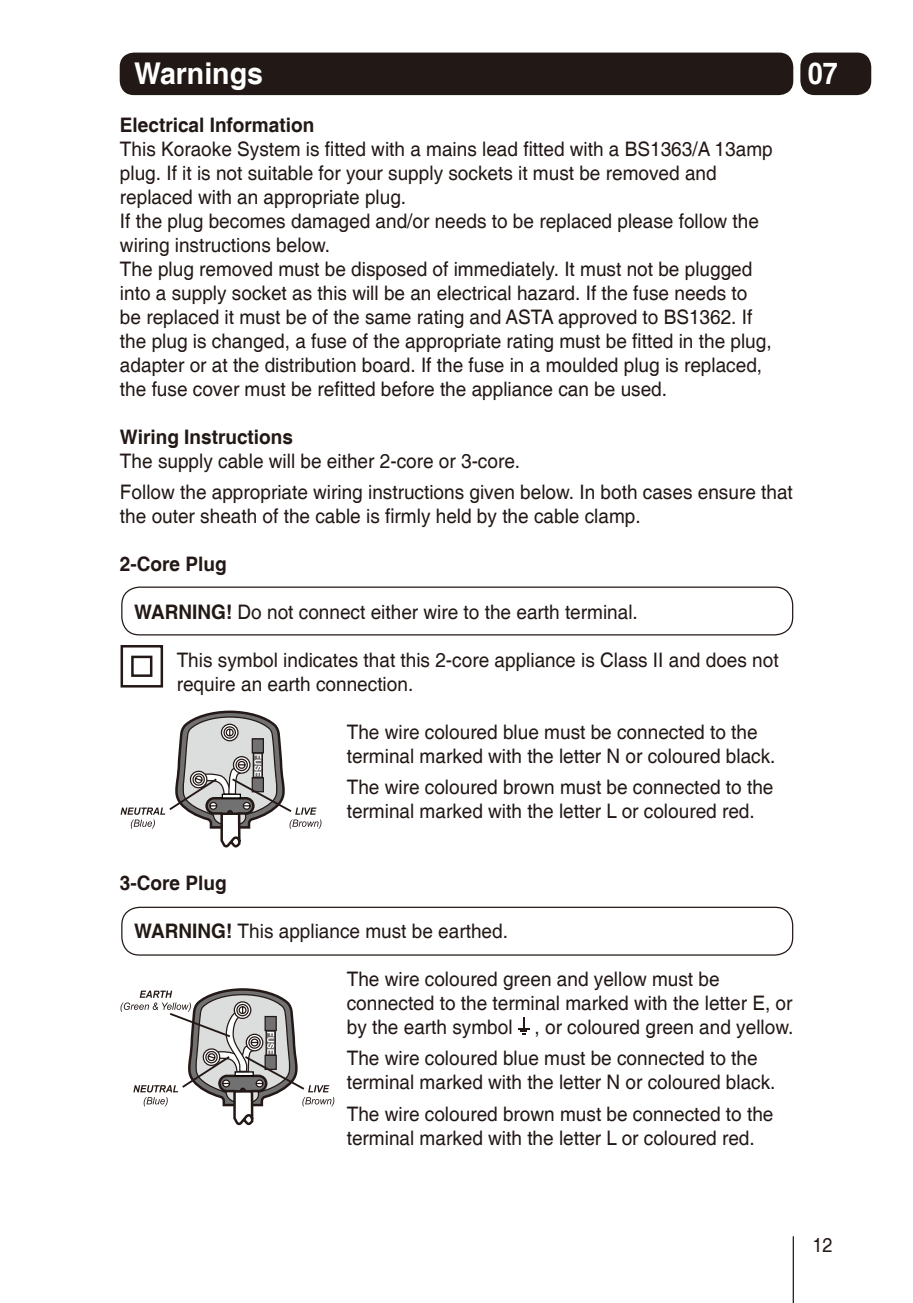
<style>
.page{position:relative;width:913px;height:1303px;background:#fff}
.page>*{position:absolute;margin:0;border:0;box-sizing:border-box;transform-origin:0 0}
.t1{font:700 30px "Helvetica";color:#fff;scale:.95 1}
.t2{font:700 30px "Helvetica";color:#fff;scale:.9 1}
.t3{font:20px/24px "Helvetica";color:#221815;scale:.95 1}
.t4{font:700 20px "Helvetica";color:#221815;scale:.95 1}
.t5{font:20px "Helvetica";color:#221815;scale:.9 1}
.s1{font-weight:700}
</style>
<div class="page">
<div style="left:120px;top:53px;width:673px;height:42px;background:#221815;border-radius:14px"></div>
<div style="left:800px;top:53px;width:71px;height:42px;background:#221815;border-radius:14px"></div>
<hr style="left:793px;top:1236px;width:1px;height:67px;background:#221815">
<svg style="left:518px;top:1017px;width:11px;height:17px"></svg>
<div style="left:121px;top:586px;width:672px;height:49px;border:1px solid #221815;border-radius:18px"></div>
<div style="left:121px;top:645px;width:42px;height:42px;border:2px solid #221815"></div>
<div style="left:131px;top:655px;width:21px;height:22px;border:2px solid #221815"></div>
<div style="left:121px;top:906px;width:672px;height:49px;border:1px solid #221815;border-radius:18px"></div>
<svg style="left:121px;top:988px;width:213px;height:137px"></svg>
<svg style="left:121px;top:710px;width:200px;height:137px"></svg>
<h1 class="t1" style="left:134px;top:55px;width:137px">Warnings</h1>
<p class="t4" style="left:120px;top:113px;width:206px">Electrical Information</p>
<p class="t3" style="left:120px;top:138px;width:689px">This Koraoke System is fitted with a mains lead fitted with a BS1363/A 13amp plug. If it is not suitable for your supply sockets it must be removed and replaced with an appropriate plug.<br>If the plug becomes damaged and/or needs to be replaced please follow the wiring instructions below.<br>The plug removed must be disposed of immediately. It must not be plugged into a supply socket as this will be an electrical hazard. If the fuse needs to be replaced it must be of the same rating and ASTA approved to BS1362. If the plug is changed, a fuse of the appropriate rating must be fitted in the plug, adapter or at the distribution board. If the fuse in a moulded plug is replaced, the fuse cover must be refitted before the appliance can be used.</p>
<p class="t4" style="left:120px;top:425px;width:184px">Wiring Instructions</p>
<p class="t3" style="left:120px;top:446px;width:710px;line-height:31px">The supply cable will be either 2-core or 3-core.<br>Follow the appropriate wiring instructions given below. In both cases ensure that</p>
<p class="t3" style="left:120px;top:505px;width:550px">the outer sheath of the cable is firmly held by the cable clamp.</p>
<p class="t4" style="left:120px;top:552px;width:114px">2-Core Plug</p>
<p class="t3" style="left:134px;top:601px;width:532px"><span class="s1">WARNING!</span> Do not connect either wire to the earth terminal.</p>
<p class="t3" style="left:177px;top:649px;width:635px">This symbol indicates that this 2-core appliance is Class II and does not require an earth connection.</p>
<p class="t3" style="left:347px;top:721px;width:453px">The wire coloured blue must be connected to the terminal marked with the letter N or coloured black.</p>
<p class="t3" style="left:347px;top:776px;width:451px">The wire coloured brown must be connected to the terminal marked with the letter L or coloured red.</p>
<h1 class="t2" style="left:808px;top:55px;width:35px">07</h1>
<p class="t4" style="left:120px;top:871px;width:114px">3-Core Plug</p>
<p class="t3" style="left:134px;top:920px;width:395px"><span class="s1">WARNING!</span> This appliance must be earthed.</p>
<p class="t3" style="left:347px;top:968px;width:472px">The wire coloured green and yellow must be connected to the terminal marked with the letter E, or by the earth symbol , or coloured green and yellow.</p>
<p class="t3" style="left:347px;top:1047px;width:453px">The wire coloured blue must be connected to the terminal marked with the letter N or coloured black.</p>
<p class="t3" style="left:347px;top:1102px;width:451px">The wire coloured brown must be connected to the terminal marked with the letter L or coloured red.</p>
<p class="t5" style="left:812px;top:1233px;width:24px">12</p>
</div>
